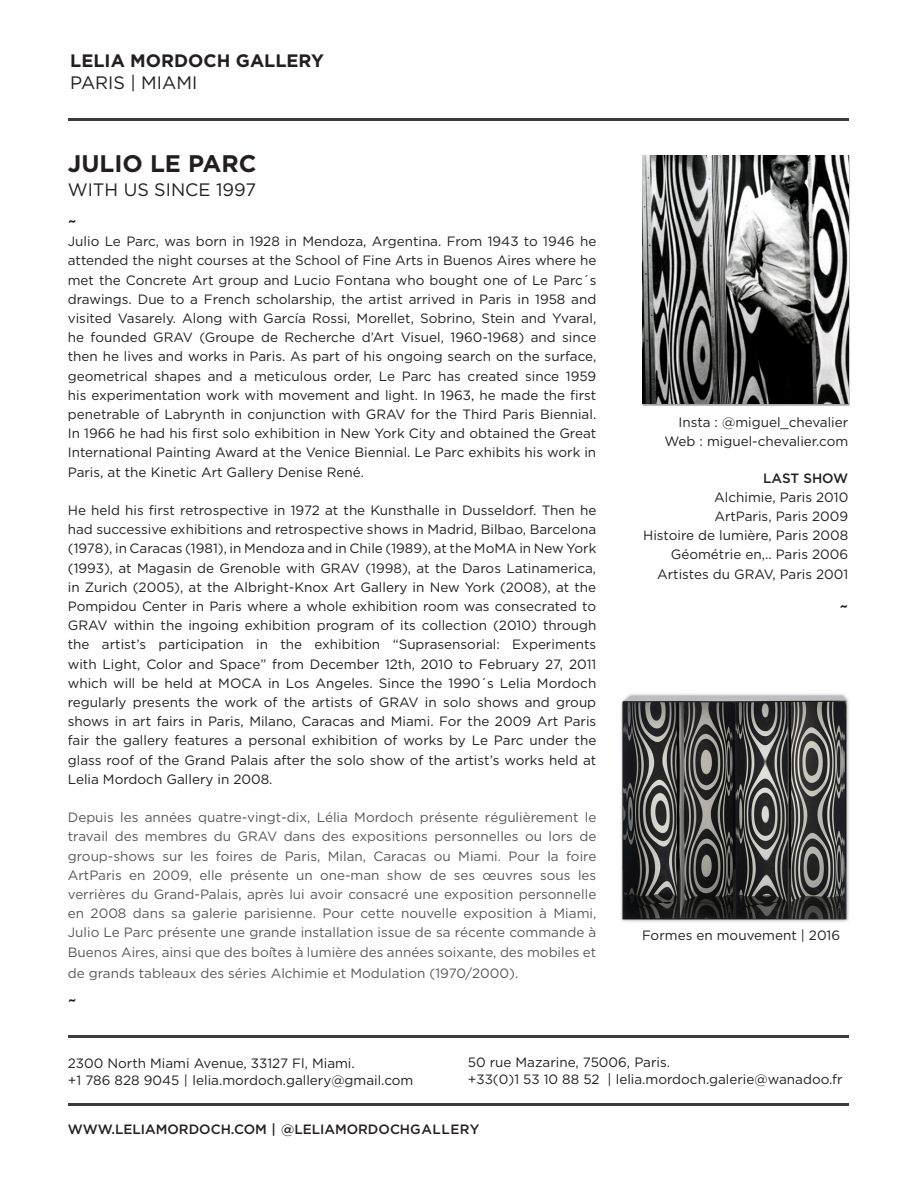
<style>
.page{position:relative;width:918px;height:1188px;background:#fff}
.page>*{position:absolute;margin:0;border:0;box-sizing:border-box;transform-origin:0 0}
.t1{font:700 24px "Gotham";color:#231f20}
.t2{font:18px/31.2px "Gotham";color:#231f20}
.t3{font:700 18px "Gotham";color:#231f20}
.t4{font:500 18px "Gotham";color:#231f20}
.t5{font:13.5px/19.2px "Gotham";color:#231f20;text-align:justify}
.t6{font:13.5px/19.2px "Gotham";color:#57585a;text-align:justify}
.t7{font:13.5px/16.2px "Gotham";color:#231f20}
.t8{font:500 13.5px "Gotham";color:#231f20}
.s1{font-weight:500}
</style>
<div class="page">
<img style="left:642px;top:155px;width:206px;height:249px">
<hr style="left:68px;top:1103px;width:780px;height:3px;background:#3e3b3c">
<hr style="left:68px;top:1035px;width:780px;height:3px;background:#3e3b3c">
<hr style="left:68px;top:118px;width:780px;height:3px;background:#3e3b3c">
<img style="left:621px;top:694px;width:228px;height:228px">
<p class="t3" style="left:70px;top:50px;width:255px">LELIA MORDOCH GALLERY</p>
<p class="t2" style="left:70px;top:66px;width:128px">PARIS | MIAMI</p>
<p class="t1" style="left:68px;top:149px;width:190px">JULIO LE PARC</p>
<p class="t2" style="left:68px;top:174px;width:190px">WITH US SINCE 1997 <span class="s1">~</span></p>
<p class="t5" style="left:68px;top:232px;width:530px">Julio Le Parc, was born in 1928 in Mendoza, Argentina. From 1943 to 1946 he attended the night courses at the School of Fine Arts in Buenos Aires where he met the Concrete Art group and Lucio Fontana who bought one of Le Parc´s drawings. Due to a French scholarship, the artist arrived in Paris in 1958 and visited Vasarely. Along with García Rossi, Morellet, Sobrino, Stein and Yvaral, he founded GRAV (Groupe de Recherche d’Art Visuel, 1960-1968) and since then he lives and works in Paris. As part of his ongoing search on the surface, geometrical shapes and a meticulous order, Le Parc has created since 1959 his experimentation work with movement and light. In 1963, he made the first penetrable of Labrynth in conjunction with GRAV for the Third Paris Biennial.<br>In 1966 he had his first solo exhibition in New York City and obtained the Great International Painting Award at the Venice Biennial. Le Parc exhibits his work in Paris, at the Kinetic Art Gallery Denise René.</p>
<p class="t5" style="left:68px;top:500px;width:530px">He held his first retrospective in 1972 at the Kunsthalle in Dusseldorf. Then he had successive exhibitions and retrospective shows in Madrid, Bilbao, Barcelona (1978), in Caracas (1981), in Mendoza and in Chile (1989), at the MoMA in New York (1993), at Magasin de Grenoble with GRAV (1998), at the Daros Latinamerica, in Zurich (2005), at the Albright-Knox Art Gallery in New York (2008), at the Pompidou Center in Paris where a whole exhibition room was consecrated to GRAV within the ingoing exhibition program of its collection (2010) through the artist’s participation in the exhibition “Suprasensorial: Experiments with Light, Color and Space” from December 12th, 2010 to February 27, 2011 which will be held at MOCA in Los Angeles. Since the 1990´s Lelia Mordoch regularly presents the work of the artists of GRAV in solo shows and group shows in art fairs in Paris, Milano, Caracas and Miami. For the 2009 Art Paris fair the gallery features a personal exhibition of works by Le Parc under the glass roof of the Grand Palais after the solo show of the artist’s works held at Lelia Mordoch Gallery in 2008.</p>
<p class="t6" style="left:68px;top:808px;width:530px">Depuis les années quatre-vingt-dix, Lélia Mordoch présente régulièrement le travail des membres du GRAV dans des expositions personnelles ou lors de group-shows sur les foires de Paris, Milan, Caracas ou Miami. Pour la foire ArtParis en 2009, elle présente un one-man show de ses œuvres sous les verrières du Grand-Palais, après lui avoir consacré une exposition personnelle en 2008 dans sa galerie parisienne. Pour cette nouvelle exposition à Miami, Julio Le Parc présente une grande installation issue de sa récente commande à Buenos Aires, ainsi que des boîtes à lumière des années soixante, des mobiles et</p>
<p class="t6" style="left:68px;top:964px;width:452px">de grands tableaux des séries Alchimie et Modulation (1970/2000).</p>
<p class="t4" style="left:68px;top:989px;width:10px">~</p>
<p class="t5" style="left:665px;top:412px;width:185px;text-align:right">Insta : @miguel_chevalier<br>Web : miguel-chevalier.com</p>
<p class="t8" style="left:763px;top:470px;width:87px">LAST SHOW</p>
<p class="t5" style="left:714px;top:487px;width:136px">Alchimie, Paris 2010</p>
<p class="t5" style="left:714px;top:506px;width:135px">ArtParis, Paris 2009</p>
<p class="t5" style="left:643px;top:526px;width:207px">Histoire de lumière, Paris 2008</p>
<p class="t5" style="left:671px;top:545px;width:179px">Géométrie en,.. Paris 2006</p>
<p class="t5" style="left:657px;top:564px;width:193px">Artistes du GRAV, Paris 2001</p>
<p class="t4" style="left:839px;top:596px;width:10px">~</p>
<p class="t5" style="left:642px;top:926px;width:200px">Formes en mouvement | 2016</p>
<p class="t7" style="left:68px;top:1055px;width:347px">2300 North Miami Avenue, 33127 Fl, Miami.<br>+1 786 828 9045 | lelia.mordoch.gallery@gmail.com</p>
<p class="t7" style="left:468px;top:1054px;width:376px">50 rue Mazarine, 75006, Paris.<br>+33(0)1 53 10 88 52 | lelia.mordoch.galerie@wanadoo.fr</p>
<p class="t8" style="left:68px;top:1122px;width:413px">WWW.LELIAMORDOCH.COM | @LELIAMORDOCHGALLERY</p>
</div>
